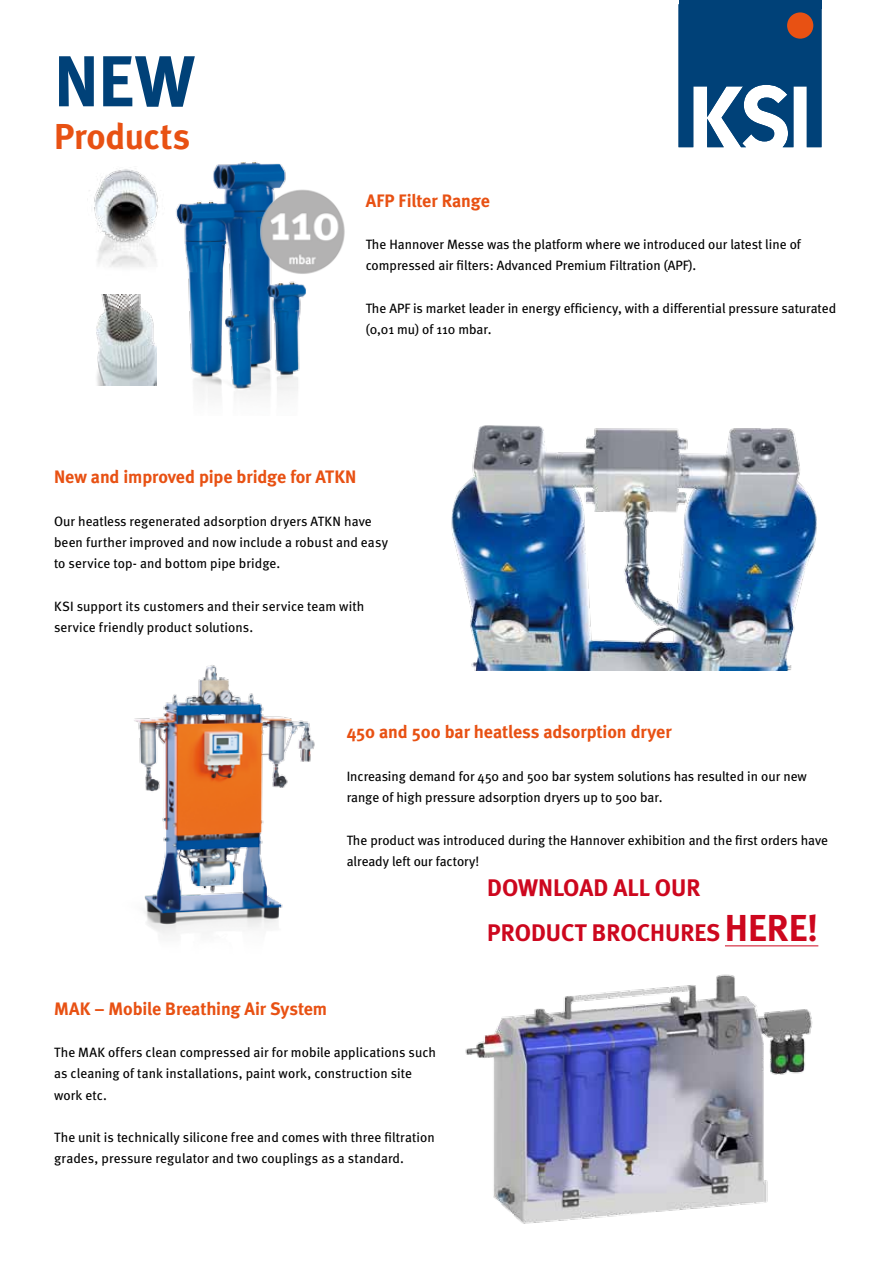
<style>
.page{position:relative;width:893px;height:1263px;background:#fff}
.page>*{position:absolute;margin:0;border:0;box-sizing:border-box;transform-origin:0 0}
.t1{font:700 72px "Meta";color:#004178}
.t2{font:700 36px "Meta";letter-spacing:-.005em;color:#e85113}
.t3{font:700 24px/45px "Meta";color:#cd071e}
.t4{font:700 18px "Meta";letter-spacing:-.005em;color:#e85113}
.t5{font:13.5px/21.3px "Meta";color:#000}
.s1{font-size:37.5px}
</style>
<div class="page">
<div style="left:679px;top:0;width:142px;height:9px;background:#004178"></div>
<svg style="left:679px;top:9px;width:142px;height:138px"></svg>
<div style="left:787px;top:12px;width:26px;height:27px;background:#e85113;border-radius:50%"></div>
<img style="left:89px;top:169px;width:67px;height:98px">
<img style="left:96px;top:295px;width:60px;height:91px">
<img style="left:156px;top:162px;width:150px;height:234px">
<img style="left:258px;top:187px;width:87px;height:88px">
<img style="left:451px;top:425px;width:366px;height:246px">
<img style="left:134px;top:665px;width:181px;height:270px">
<img style="left:465px;top:974px;width:348px;height:250px">
<hr style="left:725px;top:945px;width:93px;height:1px;background:#cd071e">
<h1 class="t1" style="left:54px;top:36px;width:142px">NEW</h1>
<h2 class="t2" style="left:54px;top:114px;width:138px">Products</h2>
<h3 class="t4" style="left:366px;top:189px;width:126px">AFP Filter Range</h3>
<p class="t5" style="left:366px;top:233px;width:437px">The Hannover Messe was the platform where we introduced our latest line of compressed air filters: Advanced Premium Filtration (APF).</p>
<p class="t5" style="left:366px;top:297px;width:472px">The APF is market leader in energy efficiency, with a differential pressure saturated (0,01 mu) of 110 mbar.</p>
<h3 class="t4" style="left:54px;top:465px;width:304px">New and improved pipe bridge for ATKN</h3>
<p class="t5" style="left:54px;top:510px;width:336px">Our heatless regenerated adsorption dryers ATKN have been further improved and now include a robust and easy to service top- and bottom pipe bridge.</p>
<p class="t5" style="left:54px;top:595px;width:312px">KSI support its customers and their service team with service friendly product solutions.</p>
<h3 class="t4" style="left:347px;top:720px;width:326px">450 and 500 bar heatless adsorption dryer</h3>
<p class="t5" style="left:347px;top:765px;width:462px">Increasing demand for 450 and 500 bar system solutions has resulted in our new range of high pressure adsorption dryers up to 500 bar.</p>
<p class="t5" style="left:347px;top:829px;width:483px">The product was introduced during the Hannover exhibition and the first orders have already left our factory!</p>
<h3 class="t4" style="left:54px;top:997px;width:275px">MAK – Mobile Breathing Air System</h3>
<p class="t5" style="left:54px;top:1041px;width:384px">The MAK offers clean compressed air for mobile applications such as cleaning of tank installations, paint work, construction site work etc.</p>
<p class="t5" style="left:54px;top:1126px;width:382px">The unit is technically silicone free and comes with three filtration grades, pressure regulator and two couplings as a standard.</p>
<h3 class="t3" style="left:487px;top:864px;width:333px">DOWNLOAD ALL OUR<br>PRODUCT BROCHURES <span class="s1">HERE!</span></h3>
</div>
